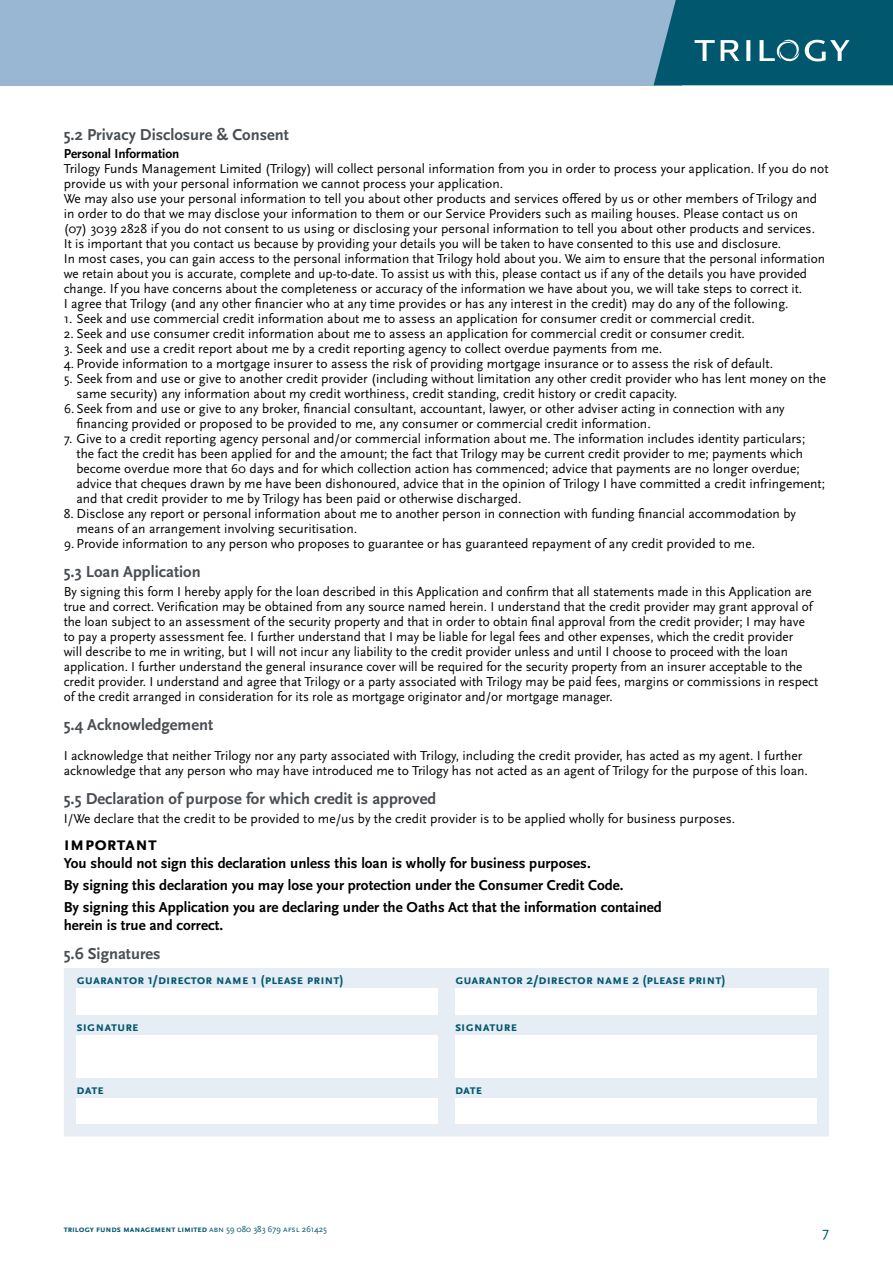
<style>
.page{position:relative;width:893px;height:1263px;background:#fff}
.page>*{position:absolute;margin:0;border:0;box-sizing:border-box;transform-origin:0 0}
.t1{font:700 19.5px "Scala Sans Pro";color:#000}
.t2{font:700 16.5px "Scala Sans Pro";color:#494e53}
.t3{font:700 15px/18px "Scala Sans Pro";color:#000}
.Body{font:15px "Scala Sans Pro";color:#00576e}
.t4{font:13.5px/15px "Scala Sans Pro";color:#000}
.t5{font:700 13.5px "Scala Sans Pro";color:#00576e}
.t6{font:700 13.5px "Scala Sans Pro";color:#000}
.Body-2{font:700 9px "Scala Sans Pro";letter-spacing:-.01em;color:#00576e}
.s1{font-weight:400}
</style>
<div class="page">
<div style="left:0;top:0;width:681px;height:85px;background:#99b6d2"></div>
<svg style="left:654px;top:0;width:239px;height:85px;background:#126379"></svg>
<div style="left:64px;top:968px;width:765px;height:168px;background:#e7edf4"></div>
<div style="left:77px;top:988px;width:361px;height:26px;background:#fff"></div>
<div style="left:455px;top:988px;width:361px;height:26px;background:#fff"></div>
<div style="left:77px;top:1035px;width:361px;height:43px;background:#fff"></div>
<div style="left:455px;top:1035px;width:361px;height:43px;background:#fff"></div>
<div style="left:77px;top:1098px;width:361px;height:26px;background:#fff"></div>
<div style="left:455px;top:1098px;width:361px;height:26px;background:#fff"></div>
<p class="t2" style="left:64px;top:125px;width:227px">5.2 Privacy Disclosure &amp; Consent</p>
<p class="t6" style="left:64px;top:146px;width:117px">Personal Information</p>
<p class="t4" style="left:64px;top:161px;width:766px">Trilogy Funds Management Limited (Trilogy) will collect personal information from you in order to process your application. If you do not provide us with your personal information we cannot process your application.</p>
<p class="t4" style="left:64px;top:191px;width:755px">We may also use your personal information to tell you about other products and services offered by us or other members of Trilogy and in order to do that we may disclose your information to them or our Service Providers such as mailing houses. Please contact us on (07) 3039 2828 if you do not consent to us using or disclosing your personal information to tell you about other products and services.<br>It is important that you contact us because by providing your details you will be taken to have consented to this use and disclosure.</p>
<p class="t4" style="left:64px;top:251px;width:763px">In most cases, you can gain access to the personal information that Trilogy hold about you. We aim to ensure that the personal information we retain about you is accurate, complete and up-to-date. To assist us with this, please contact us if any of the details you have provided change. If you have concerns about the completeness or accuracy of the information we have about you, we will take steps to correct it.</p>
<p class="t4" style="left:64px;top:296px;width:726px">I agree that Trilogy (and any other financier who at any time provides or has any interest in the credit) may do any of the following.</p>
<p class="t4" style="left:64px;top:311px;width:692px">1. Seek and use commercial credit information about me to assess an application for consumer credit or commercial credit.</p>
<p class="t4" style="left:64px;top:326px;width:683px">2. Seek and use consumer credit information about me to assess an application for commercial credit or consumer credit.</p>
<p class="t4" style="left:64px;top:341px;width:600px">3. Seek and use a credit report about me by a credit reporting agency to collect overdue payments from me.</p>
<p class="t4" style="left:64px;top:356px;width:711px">4. Provide information to a mortgage insurer to assess the risk of providing mortgage insurance or to assess the risk of default.</p>
<p class="t4" style="left:77px;top:371px;width:751px;text-indent:-13px">5. Seek from and use or give to another credit provider (including without limitation any other credit provider who has lent money on the same security) any information about my credit worthiness, credit standing, credit history or credit capacity.</p>
<p class="t4" style="left:77px;top:401px;width:710px;text-indent:-13px">6. Seek from and use or give to any broker, financial consultant, accountant, lawyer, or other adviser acting in connection with any financing provided or proposed to be provided to me, any consumer or commercial credit information.</p>
<p class="t4" style="left:77px;top:431px;width:750px;text-indent:-13px">7. Give to a credit reporting agency personal and/or commercial information about me. The information includes identity particulars; the fact the credit has been applied for and the amount; the fact that Trilogy may be current credit provider to me; payments which become overdue more that 60 days and for which collection action has commenced; advice that payments are no longer overdue; advice that cheques drawn by me have been dishonoured, advice that in the opinion of Trilogy I have committed a credit infringement; and that credit provider to me by Trilogy has been paid or otherwise discharged.</p>
<p class="t4" style="left:77px;top:506px;width:721px;text-indent:-13px">8. Disclose any report or personal information about me to another person in connection with funding financial accommodation by means of an arrangement involving securitisation.</p>
<p class="t4" style="left:64px;top:536px;width:693px">9. Provide information to any person who proposes to guarantee or has guaranteed repayment of any credit provided to me.</p>
<p class="t2" style="left:64px;top:562px;width:138px">5.3 Loan Application</p>
<p class="t4" style="left:64px;top:584px;width:756px">By signing this form I hereby apply for the loan described in this Application and confirm that all statements made in this Application are true and correct. Verification may be obtained from any source named herein. I understand that the credit provider may grant approval of the loan subject to an assessment of the security property and that in order to obtain final approval from the credit provider; I may have to pay a property assessment fee. I further understand that I may be liable for legal fees and other expenses, which the credit provider<br>will describe to me in writing, but I will not incur any liability to the credit provider unless and until I choose to proceed with the loan application. I further understand the general insurance cover will be required for the security property from an insurer acceptable to the credit provider. I understand and agree that Trilogy or a party associated with Trilogy may be paid fees, margins or commissions in respect of the credit arranged in consideration for its role as mortgage originator and/or mortgage manager.</p>
<p class="t2" style="left:64px;top:715px;width:151px">5.4 Acknowledgement</p>
<p class="t4" style="left:64px;top:748px;width:746px">I acknowledge that neither Trilogy nor any party associated with Trilogy, including the credit provider, has acted as my agent. I further acknowledge that any person who may have introduced me to Trilogy has not acted as an agent of Trilogy for the purpose of this loan.</p>
<p class="t2" style="left:64px;top:789px;width:374px">5.5 Declaration of purpose for which credit is approved</p>
<p class="t4" style="left:64px;top:811px;width:673px">I/We declare that the credit to be provided to me/us by the credit provider is to be applied wholly for business purposes.</p>
<p class="t1" style="left:64px;top:832px;width:92px">im portant</p>
<p class="t3" style="left:64px;top:854px;width:528px">You should not sign this declaration unless this loan is wholly for business purposes.</p>
<p class="t3" style="left:64px;top:876px;width:561px">By signing this declaration you may lose your protection under the Consumer Credit Code.</p>
<p class="t3" style="left:64px;top:899px;width:600px">By signing this Application you are declaring under the Oaths Act that the information contained herein is true and correct.</p>
<p class="t2" style="left:64px;top:945px;width:98px">5.6 Signatures</p>
<p class="t5" style="left:77px;top:972px;width:269px">guarantor 1/director nam e 1 (please print)</p>
<p class="t5" style="left:455px;top:972px;width:272px">guarantor 2/director nam e 2 (please print)</p>
<p class="t5" style="left:77px;top:1019px;width:64px">signature</p>
<p class="t5" style="left:455px;top:1019px;width:64px">signature</p>
<p class="t5" style="left:77px;top:1082px;width:29px">date</p>
<p class="t5" style="left:455px;top:1082px;width:29px">date</p>
<p class="Body-2" style="left:64px;top:1224px;width:264px">Trilogy Funds Managem ent Lim ited <span class="s1">ABN 59 080 383 679 AFSL 261425</span></p>
<p class="Body" style="left:822px;top:1223px;width:8px">7</p>
</div>
